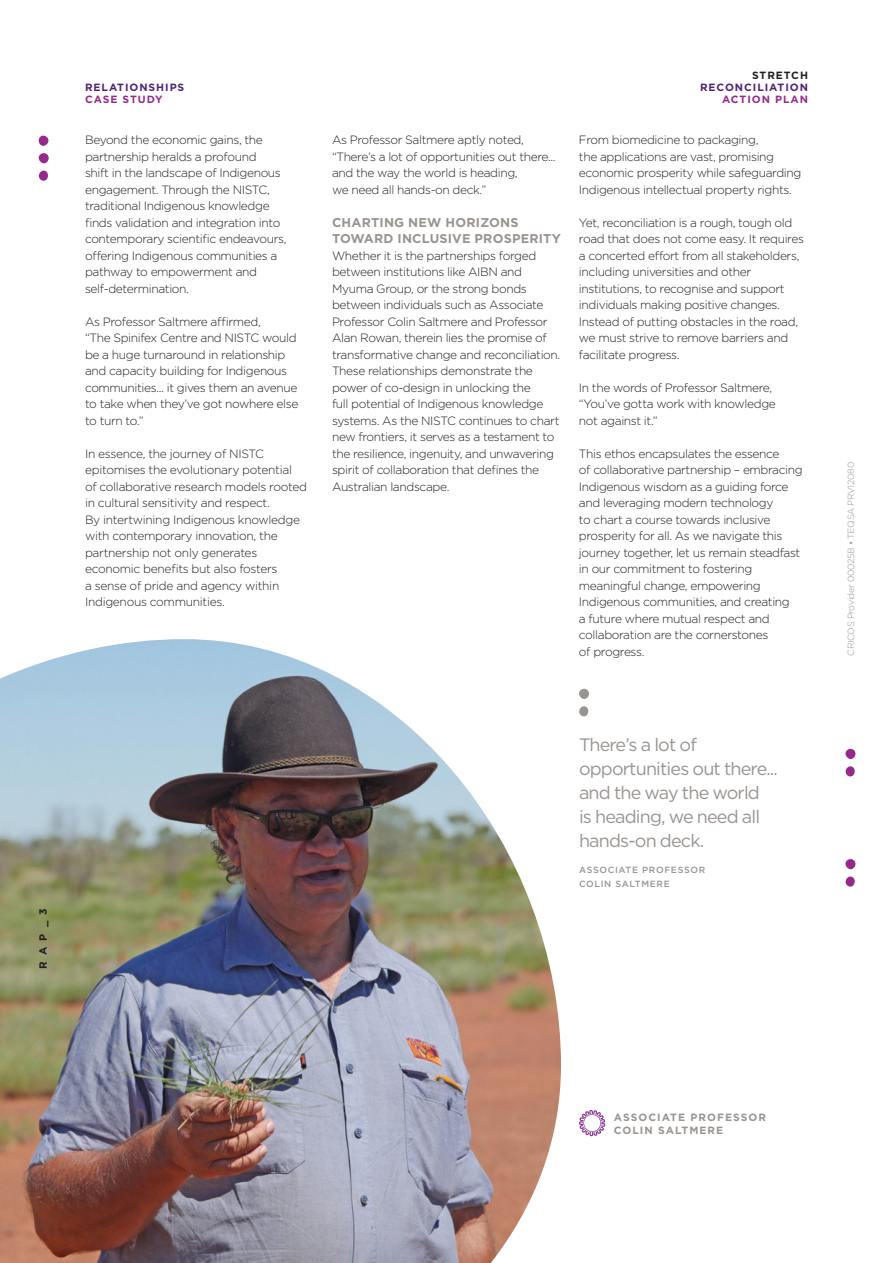
<style>
.page{position:relative;width:893px;height:1263px;background:#fff}
.page>*{position:absolute;margin:0;border:0;box-sizing:border-box;transform-origin:0 0}
.UQ_RAP_Quote{font:18px/24px "Gotham";letter-spacing:-.045em;color:#999490}
.UQ_RAP_X_Head{font:700 12.75px/16.5px "Gotham";letter-spacing:.015em;color:#999490}
.UQ_RAP_Body_Copy{font:300 12px/16.5px "Gotham";letter-spacing:-.03em;color:#231f20}
.UQ_RAP_Slug_01_Right{font:700 10.5px/12px "Gotham";letter-spacing:.09em;color:#51247a}
.UQ_RAP_Image_Caption{font:700 10.5px/13.5px "Gotham";letter-spacing:.1em;color:#999490}
.UQ_RAP_Slug_01_left{font:700 10.5px "Gotham";letter-spacing:.09em;color:#231f20}
.t1{font:700 10.5px "Gotham";letter-spacing:.09em;color:#962a8b}
.UQ_RAP_Body_Copy-2{font:300 9px "Gotham";letter-spacing:-.03em;color:#999490}
.UQ_RAP_Quote_name{font:500 9px/13.5px "Gotham";letter-spacing:.075em;color:#999490}
.s1{color:#962a8b}
</style>
<div class="page">
<img style="left:0;top:639px;width:561px;height:624px">
<svg style="left:579px;top:1110px;width:26px;height:26px"></svg>
<div style="left:845px;top:859px;width:10px;height:10px;background:#962a8b;border-radius:50%"></div>
<div style="left:846px;top:876px;width:9px;height:11px;background:#962a8b;border-radius:50%"></div>
<div style="left:845px;top:749px;width:10px;height:10px;background:#962a8b;border-radius:50%"></div>
<div style="left:846px;top:766px;width:9px;height:10px;background:#962a8b;border-radius:50%"></div>
<div style="left:39px;top:136px;width:9px;height:10px;background:#962a8b;border-radius:50%"></div>
<div style="left:39px;top:153px;width:10px;height:10px;background:#962a8b;border-radius:50%"></div>
<div style="left:39px;top:171px;width:9px;height:10px;background:#962a8b;border-radius:50%"></div>
<div style="left:579px;top:689px;width:10px;height:10px;background:#999490;border-radius:50%"></div>
<div style="left:579px;top:706px;width:9px;height:10px;background:#999490;border-radius:50%"></div>
<p class="UQ_RAP_Slug_01_left" style="left:36px;top:969px;width:62px;rotate:-90deg">RAP_3</p>
<p class="UQ_RAP_Slug_01_Right" style="left:85px;top:82px;width:101px">RELATIONSHIPS<br><span class="s1">CASE STUDY</span></p>
<p class="UQ_RAP_Body_Copy" style="left:85px;top:131px;width:203px">Beyond the economic gains, the partnership heralds a profound<br>shift in the landscape of Indigenous engagement. Through the NISTC, traditional Indigenous knowledge finds validation and integration into contemporary scientific endeavours, offering Indigenous communities a pathway to empowerment and self-determination.</p>
<p class="UQ_RAP_Body_Copy" style="left:85px;top:313px;width:215px">As Professor Saltmere affirmed,<br>“The Spinifex Centre and NISTC would be a huge turnaround in relationship and capacity building for Indigenous communities... it gives them an avenue to take when they’ve got nowhere else to turn to.”</p>
<p class="UQ_RAP_Body_Copy" style="left:85px;top:445px;width:223px">In essence, the journey of NISTC epitomises the evolutionary potential<br>of collaborative research models rooted in cultural sensitivity and respect.<br>By intertwining Indigenous knowledge with contemporary innovation, the partnership not only generates economic benefits but also fosters<br>a sense of pride and agency within Indigenous communities.</p>
<p class="UQ_RAP_Body_Copy" style="left:332px;top:131px;width:225px">As Professor Saltmere aptly noted, “There’s a lot of opportunities out there... and the way the world is heading,<br>we need all hands-on deck.”</p>
<p class="UQ_RAP_X_Head" style="left:332px;top:214px;width:230px">CHARTING NEW HORIZONS<br>TOWARD INCLUSIVE PROSPERITY</p>
<p class="UQ_RAP_Body_Copy" style="left:332px;top:247px;width:230px">Whether it is the partnerships forged between institutions like AIBN and Myuma Group, or the strong bonds between individuals such as Associate Professor Colin Saltmere and Professor Alan Rowan, therein lies the promise of transformative change and reconciliation.<br>These relationships demonstrate the power of co-design in unlocking the<br>full potential of Indigenous knowledge systems. As the NISTC continues to chart new frontiers, it serves as a testament to the resilience, ingenuity, and unwavering spirit of collaboration that defines the Australian landscape.</p>
<p class="UQ_RAP_Slug_01_left" style="left:752px;top:69px;width:57px">STRETCH</p>
<p class="UQ_RAP_Slug_01_Right" style="left:700px;top:82px;width:109px">RECONCILIATION</p>
<p class="t1" style="left:722px;top:93px;width:87px">ACTION PLAN</p>
<p class="UQ_RAP_Body_Copy" style="left:579px;top:131px;width:224px">From biomedicine to packaging,<br>the applications are vast, promising economic prosperity while safeguarding Indigenous intellectual property rights.</p>
<p class="UQ_RAP_Body_Copy" style="left:579px;top:214px;width:227px">Yet, reconciliation is a rough, tough old road that does not come easy. It requires a concerted effort from all stakeholders, including universities and other institutions, to recognise and support individuals making positive changes.<br>Instead of putting obstacles in the road, we must strive to remove barriers and facilitate progress.</p>
<p class="UQ_RAP_Body_Copy" style="left:579px;top:379px;width:198px">In the words of Professor Saltmere, “You’ve gotta work with knowledge not against it.”</p>
<p class="UQ_RAP_Body_Copy" style="left:579px;top:445px;width:225px">This ethos encapsulates the essence<br>of collaborative partnership – embracing Indigenous wisdom as a guiding force and leveraging modern technology<br>to chart a course towards inclusive prosperity for all. As we navigate this journey together, let us remain steadfast in our commitment to fostering meaningful change, empowering Indigenous communities, and creating<br>a future where mutual respect and collaboration are the cornerstones<br>of progress.</p>
<p class="UQ_RAP_Quote" style="left:579px;top:732px;width:200px">There’s a lot of opportunities out there... and the way the world<br>is heading, we need all hands-on deck.</p>
<p class="UQ_RAP_Quote_name" style="left:579px;top:863px;width:128px">ASSOCIATE PROFESSOR<br>COLIN SALTMERE</p>
<p class="UQ_RAP_Body_Copy-2" style="left:845px;top:656px;width:195px;rotate:-90deg">CRICOS Provider 00025B • TEQSA PRV12080</p>
<p class="UQ_RAP_Image_Caption" style="left:614px;top:1110px;width:154px">ASSOCIATE PROFESSOR<br>COLIN SALTMERE</p>
</div>
